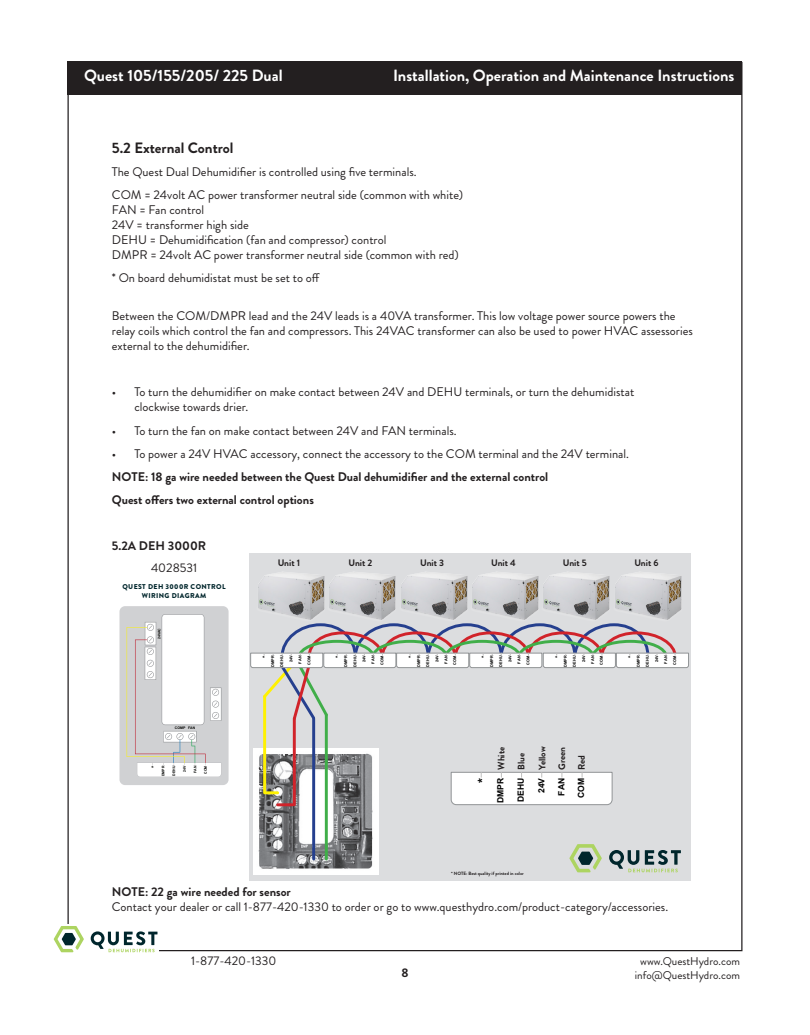
<style>
.page{position:relative;width:810px;height:1035px;background:#fff}
.page>*{position:absolute;margin:0;border:0;box-sizing:border-box;transform-origin:0 0}
.t1{font:700 16.25px "Brandon Grotesque";color:#fff}
.t2{font:700 15px "Brandon Grotesque";color:#231f20}
.t3{font:700 12.88px "Arial";color:#000}
.t4{font:12.5px/15px "Brandon Grotesque";color:#231f20}
.t5{font:700 12.5px/23.1px "Brandon Grotesque";color:#231f20}
.t6{font:11.25px/13.5px "Brandon Grotesque";color:#231f20;text-align:center}
.t7{font:700 9.38px/19.8px "Brandon Grotesque";color:#231f20}
.t8{font:700 8.62px "Arial";color:#000}
.t9{font:900 7px/8.4px "Brandon Grotesque";letter-spacing:.05em;color:#00262c;text-align:center}
.t10{font:700 5.88px "Arial";color:#040503}
.t11{font:700 5.75px "Arial";color:#000}
.t12{font:700 4.75px "Brandon Grotesque";color:#231f20}
.t13{font:700 3.88px "Arial";color:#000}
.t14{font:700 3.5px "Arial";color:#040503}
.s1{font-family:"Arial";font-size:8.62px;color:#000}
</style>
<div class="page">
<svg style="left:54px;top:926px;width:30px;height:26px"></svg>
<svg style="left:91px;top:931px;width:67px;height:21px"></svg>
<div style="left:68px;top:62px;width:674px;height:33px;background:#231f20"></div>
<div style="left:119px;top:606px;width:110px;height:179px;background:#d0d1d3;border-radius:6px"></div>
<svg style="left:127px;top:614px;width:94px;height:163px"></svg>
<div style="left:249px;top:554px;width:441px;height:327px;background:#dcdddf"></div>
<svg style="left:569px;top:844px;width:33px;height:28px"></svg>
<svg style="left:609px;top:850px;width:72px;height:22px"></svg>
<img style="left:258px;top:572px;width:63px;height:48px">
<img style="left:472px;top:572px;width:63px;height:48px">
<img style="left:321px;top:572px;width:71px;height:48px">
<img style="left:535px;top:572px;width:71px;height:48px">
<img style="left:392px;top:572px;width:76px;height:48px">
<img style="left:606px;top:572px;width:76px;height:48px">
<img style="left:254px;top:749px;width:124px;height:126px">
<hr style="left:263px;top:696px;width:3px;height:96px;background:#fff101">
<hr style="left:293px;top:719px;width:3px;height:86px;background:#d1232a">
<hr style="left:312px;top:719px;width:3px;height:140px;background:#253f8e">
<hr style="left:325px;top:715px;width:3px;height:144px;background:#40ae49">
<svg style="left:265px;top:791px;width:13px;height:3px"></svg>
<hr style="left:278px;top:803px;width:15px;height:3px;background:#d1232a">
<svg style="left:451px;top:772px;width:161px;height:33px;background:#f8f8f8"></svg>
<svg style="left:251px;top:623px;width:438px;height:99px"></svg>
<h1 class="t1" style="left:84px;top:64px;width:200px">Quest 105/155/205/ 225 Dual</h1>
<h1 class="t1" style="left:393px;top:64px;width:343px">Installation, Operation and Maintenance Instructions</h1>
<p class="t2" style="left:112px;top:137px;width:123px">5.2 External Control</p>
<p class="t4" style="left:112px;top:160px;width:353px;line-height:23.1px">The Quest Dual Dehumidifier is controlled using five terminals.<br>COM = 24volt AC power transformer neutral side (common with white)</p>
<p class="t4" style="left:112px;top:202px;width:349px">FAN = Fan control<br>24V = transformer high side<br>DEHU = Dehumidification (fan and compressor) control<br>DMPR = 24volt AC power transformer neutral side (common with red)</p>
<p class="t4" style="left:112px;top:270px;width:210px">* On board dehumidistat must be set to off</p>
<p class="t4" style="left:112px;top:309px;width:583px">Between the COM/DMPR lead and the 24V leads is a 40VA transformer. This low voltage power source powers the relay coils which control the fan and compressors. This 24VAC transformer can also be used to power HVAC assessories external to the dehumidifier.</p>
<p class="t4" style="left:134px;top:385px;width:501px;text-indent:-22px">• To turn the dehumidifier on make contact between 24V and DEHU terminals, or turn the dehumidistat clockwise towards drier.</p>
<p class="t4" style="left:112px;top:423px;width:346px">• To turn the fan on make contact between 24V and FAN terminals.</p>
<p class="t4" style="left:112px;top:446px;width:519px">• To power a 24V HVAC accessory, connect the accessory to the COM terminal and the 24V terminal.</p>
<p class="t5" style="left:112px;top:465px;width:438px">NOTE: 18 ga wire needed between the Quest Dual dehumidifier and the external control<br>Quest offers two external control options</p>
<p class="t5" style="left:112px;top:534px;width:96px">5.2A DEH 3000R</p>
<p class="t4" style="left:151px;top:560px;width:48px">4028531</p>
<p class="t9" style="left:122px;top:583px;width:105px">QUEST DEH 3000R CONTROL<br>WIRING DIAGRAM</p>
<p class="t14" style="left:157px;top:639px;width:13px;rotate:-90deg">24VAC</p>
<p class="t14" style="left:175px;top:726px;width:21px">COMP FAN</p>
<p class="t10" style="left:150px;top:768px;width:4px;rotate:-90deg">*</p>
<p class="t14" style="left:161px;top:776px;width:12px;rotate:-90deg">DMPR</p>
<p class="t14" style="left:172px;top:776px;width:11px;rotate:-90deg">DEHU</p>
<p class="t14" style="left:182px;top:772px;width:8px;rotate:-90deg">24V</p>
<p class="t14" style="left:203px;top:774px;width:10px;rotate:-90deg">COM</p>
<p class="t14" style="left:193px;top:773px;width:8px;rotate:-90deg">FAN</p>
<p class="t7" style="left:278px;top:553px;width:24px">Unit 1</p>
<p class="t7" style="left:349px;top:553px;width:25px">Unit 2</p>
<p class="t7" style="left:420px;top:553px;width:25px">Unit 3</p>
<p class="t7" style="left:491px;top:553px;width:26px">Unit 4</p>
<p class="t7" style="left:563px;top:553px;width:26px">Unit 5</p>
<p class="t7" style="left:634px;top:553px;width:26px">Unit 6</p>
<p class="t13" style="left:289px;top:662px;width:8px;rotate:-90deg">24V</p>
<p class="t13" style="left:362px;top:662px;width:8px;rotate:-90deg">24V</p>
<p class="t13" style="left:435px;top:662px;width:8px;rotate:-90deg">24V</p>
<p class="t13" style="left:508px;top:662px;width:8px;rotate:-90deg">24V</p>
<p class="t13" style="left:582px;top:662px;width:8px;rotate:-90deg">24V</p>
<p class="t13" style="left:655px;top:662px;width:8px;rotate:-90deg">24V</p>
<p class="t11" style="left:262px;top:658px;width:4px;rotate:-90deg">*</p>
<p class="t13" style="left:271px;top:667px;width:13px;rotate:-90deg">DMPR</p>
<p class="t13" style="left:444px;top:664px;width:9px;rotate:-90deg">FAN</p>
<p class="t13" style="left:453px;top:665px;width:10px;rotate:-90deg">COM</p>
<p class="t11" style="left:335px;top:658px;width:4px;rotate:-90deg">*</p>
<p class="t13" style="left:344px;top:667px;width:13px;rotate:-90deg">DMPR</p>
<p class="t13" style="left:517px;top:664px;width:9px;rotate:-90deg">FAN</p>
<p class="t13" style="left:526px;top:665px;width:10px;rotate:-90deg">COM</p>
<p class="t11" style="left:408px;top:658px;width:4px;rotate:-90deg">*</p>
<p class="t13" style="left:417px;top:667px;width:13px;rotate:-90deg">DMPR</p>
<p class="t13" style="left:591px;top:664px;width:9px;rotate:-90deg">FAN</p>
<p class="t13" style="left:599px;top:665px;width:10px;rotate:-90deg">COM</p>
<p class="t11" style="left:481px;top:658px;width:4px;rotate:-90deg">*</p>
<p class="t13" style="left:490px;top:667px;width:13px;rotate:-90deg">DMPR</p>
<p class="t13" style="left:664px;top:664px;width:9px;rotate:-90deg">FAN</p>
<p class="t13" style="left:673px;top:665px;width:10px;rotate:-90deg">COM</p>
<p class="t11" style="left:554px;top:658px;width:4px;rotate:-90deg">*</p>
<p class="t13" style="left:563px;top:667px;width:13px;rotate:-90deg">DMPR</p>
<p class="t11" style="left:627px;top:658px;width:4px;rotate:-90deg">*</p>
<p class="t13" style="left:636px;top:667px;width:13px;rotate:-90deg">DMPR</p>
<p class="t13" style="left:298px;top:664px;width:9px;rotate:-90deg">FAN</p>
<p class="t13" style="left:307px;top:665px;width:10px;rotate:-90deg">COM</p>
<p class="t13" style="left:371px;top:664px;width:9px;rotate:-90deg">FAN</p>
<p class="t13" style="left:380px;top:665px;width:10px;rotate:-90deg">COM</p>
<p class="t13" style="left:280px;top:667px;width:12px;rotate:-90deg">DEHU</p>
<p class="t13" style="left:353px;top:667px;width:12px;rotate:-90deg">DEHU</p>
<p class="t13" style="left:426px;top:667px;width:12px;rotate:-90deg">DEHU</p>
<p class="t13" style="left:499px;top:667px;width:12px;rotate:-90deg">DEHU</p>
<p class="t13" style="left:572px;top:667px;width:12px;rotate:-90deg">DEHU</p>
<p class="t13" style="left:645px;top:667px;width:12px;rotate:-90deg">DEHU</p>
<p class="t3" style="left:476px;top:783px;width:6px;rotate:-90deg">*</p>
<p class="t7" style="left:491px;top:770px;width:24px;text-indent:-33px;rotate:-90deg"><span class="s1">DMPR</span> White<br>Blue</p>
<p class="t7" style="left:532px;top:770px;width:25px;text-align:justify;rotate:-90deg">Yellow Green Red</p>
<p class="t8" style="left:537px;top:793px;width:17px;rotate:-90deg">24V</p>
<p class="t8" style="left:557px;top:796px;width:19px;rotate:-90deg">FAN</p>
<p class="t8" style="left:577px;top:798px;width:21px;rotate:-90deg">COM</p>
<p class="t8" style="left:516px;top:802px;width:26px;rotate:-90deg">DEHU</p>
<p class="t12" style="left:451px;top:870px;width:74px">* NOTE: Best quality if printed in color</p>
<p class="t5" style="left:112px;top:881px;width:181px">NOTE: 22 ga wire needed for sensor</p>
<p class="t4" style="left:112px;top:900px;width:558px">Contact your dealer or call 1-877-420-1330 to order or go to www.questhydro.com/product-category/accessories.</p>
<p class="t4" style="left:191px;top:953px;width:87px">1-877-420-1330</p>
<p class="t5" style="left:401px;top:961px;width:9px">8</p>
<p class="t6" style="left:635px;top:955px;width:107px">www.QuestHydro.com info@QuestHydro.com</p>
</div>
